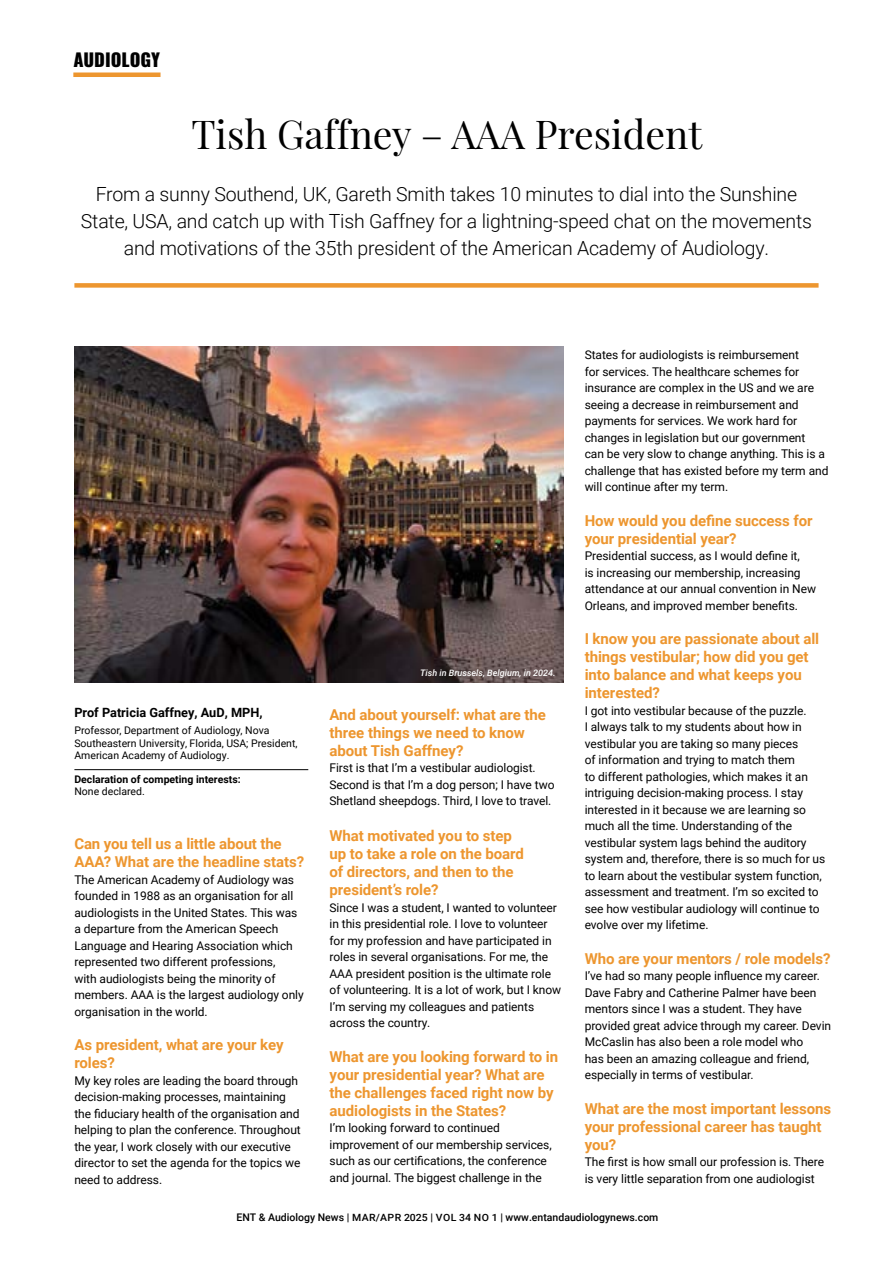
<style>
.page{position:relative;width:893px;height:1263px;background:#fff}
.page>*{position:absolute;margin:0;border:0;box-sizing:border-box;transform-origin:0 0}
.t1{font:39px "Playfair Display";color:#000}
.t2{font:300 19.5px/27px "Roboto";letter-spacing:-.01em;color:#000;text-align:center}
.t3{font:800 18px "Oswald";letter-spacing:-.005em;color:#000}
.t4{font:700 15px/18px "Roboto";letter-spacing:-.005em;color:#ed962f}
.t5{font:700 12.75px "Roboto";color:#000}
.t6{font:12px/16.5px "Roboto";letter-spacing:-.005em;color:#000}
.t7{font:10.5px/12.6px "Roboto";color:#000}
.t8{font:500 10.5px "Roboto";color:#000}
.t9{font:700 10.5px "Roboto";color:#000}
.t10{font:italic 500 9px "Roboto";color:#fff}
.s1{font-size:10.05px}
</style>
<div class="page">
<img style="left:74px;top:347px;width:489px;height:335px">
<hr style="left:74px;top:769px;width:234px;height:1px;background:#000">
<div style="left:74px;top:283px;width:745px;height:5px;background:#ed962f"></div>
<div style="left:73px;top:72px;width:88px;height:5px;background:#ed962f"></div>
<h3 class="t3" style="left:73px;top:50px;width:88px">AUDIOLOGY</h3>
<h1 class="t1" style="left:191px;top:103px;width:512px">Tish Gaffney – AAA President</h1>
<p class="t2" style="left:81px;top:180px;width:732px">From a sunny Southend, UK, Gareth Smith takes 10 minutes to dial into the Sunshine<br>State, USA, and catch up with Tish Gaffney for a lightning-speed chat on the movements and motivations of the 35th president of the American Academy of Audiology.</p>
<p class="t5" style="left:74px;top:704px;width:190px">Prof Patricia Gaffney, AuD, MPH,</p>
<p class="t7" style="left:74px;top:724px;width:225px">Professor, Department of Audiology, Nova<br>Southeastern University, Florida, USA; President,<br>American Academy of Audiology.</p>
<p class="t9" style="left:74px;top:771px;width:168px">Declaration of competing interests:</p>
<p class="t7" style="left:74px;top:785px;width:72px">None declared.</p>
<p class="t4" style="left:74px;top:834px;width:231px">Can you tell us a little about the<br>AAA? What are the headline stats?</p>
<p class="t6" style="left:74px;top:871px;width:231px">The American Academy of Audiology was founded in 1988 as an organisation for all audiologists in the United States. This was a departure from the American Speech Language and Hearing Association which represented two different professions,<br>with audiologists being the minority of members. AAA is the largest audiology only organisation in the world.</p>
<p class="t4" style="left:74px;top:1035px;width:211px">As president, what are your key roles?</p>
<p class="t6" style="left:74px;top:1072px;width:228px">My key roles are leading the board through decision-making processes, maintaining the fiduciary health of the organisation and helping to plan the conference. Throughout the year, I work closely with our executive director to set the agenda for the topics we need to address.</p>
<p class="t10" style="left:420px;top:667px;width:137px">Tish in Brussels, Belgium, in 2024.</p>
<p class="t4" style="left:330px;top:705px;width:218px">And about yourself: what are the three things we need to know about Tish Gaffney?</p>
<p class="t6" style="left:330px;top:759px;width:226px">First is that I’m a vestibular audiologist.<br>Second is that I’m a dog person; I have two<br>Shetland sheepdogs. Third, I love to travel.</p>
<p class="t4" style="left:330px;top:826px;width:196px">What motivated you to step up to take a role on the board of directors, and then to the president’s role?</p>
<p class="t6" style="left:330px;top:899px;width:233px">Since I was a student, I wanted to volunteer in this presidential role. I love to volunteer for my profession and have participated in roles in several organisations. For me, the AAA president position is the ultimate role of volunteering. It is a lot of work, but I know I’m serving my colleagues and patients across the country.</p>
<p class="t4" style="left:330px;top:1047px;width:230px">What are you looking forward to in your presidential year? What are the challenges faced right now by audiologists in the States?</p>
<p class="t6" style="left:330px;top:1119px;width:224px">I’m looking forward to continued improvement of our membership services, such as our certifications, the conference and journal. The biggest challenge in the</p>
<p class="t6" style="left:585px;top:346px;width:245px">States for audiologists is reimbursement<br>for services. The healthcare schemes for insurance are complex in the US and we are seeing a decrease in reimbursement and payments for services. We work hard for changes in legislation but our government<br>can be very slow to change anything. This is a challenge that has existed before my term and will continue after my term.</p>
<p class="t4" style="left:585px;top:511px;width:230px">How would you define success for your presidential year?</p>
<p class="t6" style="left:585px;top:547px;width:233px">Presidential success, as I would define it,<br>is increasing our membership, increasing attendance at our annual convention in New Orleans, and improved member benefits.</p>
<p class="t4" style="left:585px;top:629px;width:236px">I know you are passionate about all things vestibular; how did you get into balance and what keeps you interested?</p>
<p class="t6" style="left:585px;top:702px;width:242px">I got into vestibular because of the puzzle.<br>I always talk to my students about how in vestibular you are taking so many pieces<br>of information and trying to match them<br>to different pathologies, which makes it an intriguing decision-making process. I stay interested in it because we are learning so much all the time. Understanding of the vestibular system lags behind the auditory system and, therefore, there is so much for us to learn about the vestibular system function, assessment and treatment. I’m so excited to see how vestibular audiology will continue to evolve over my lifetime.</p>
<p class="t4" style="left:585px;top:949px;width:247px">Who are your mentors / role models?</p>
<p class="t6" style="left:585px;top:967px;width:248px">I’ve had so many people influence my career.<br>Dave Fabry and Catherine Palmer have been mentors since I was a student. They have provided great advice through my career. Devin McCaslin has also been a role model who<br>has been an amazing colleague and friend, especially in terms of vestibular.</p>
<p class="t4" style="left:585px;top:1099px;width:248px">What are the most important lessons your professional career has taught you?</p>
<p class="t6" style="left:585px;top:1153px;width:241px">The first is how small our profession is. There is very little separation from one audiologist</p>
<p class="t8" style="left:236px;top:1210px;width:424px">ENT &amp; Audiology News | <span class="s1">MAR/APR 2025</span> | <span class="s1">VOL 34 NO 1</span> | www.entandaudiologynews.com</p>
</div>
